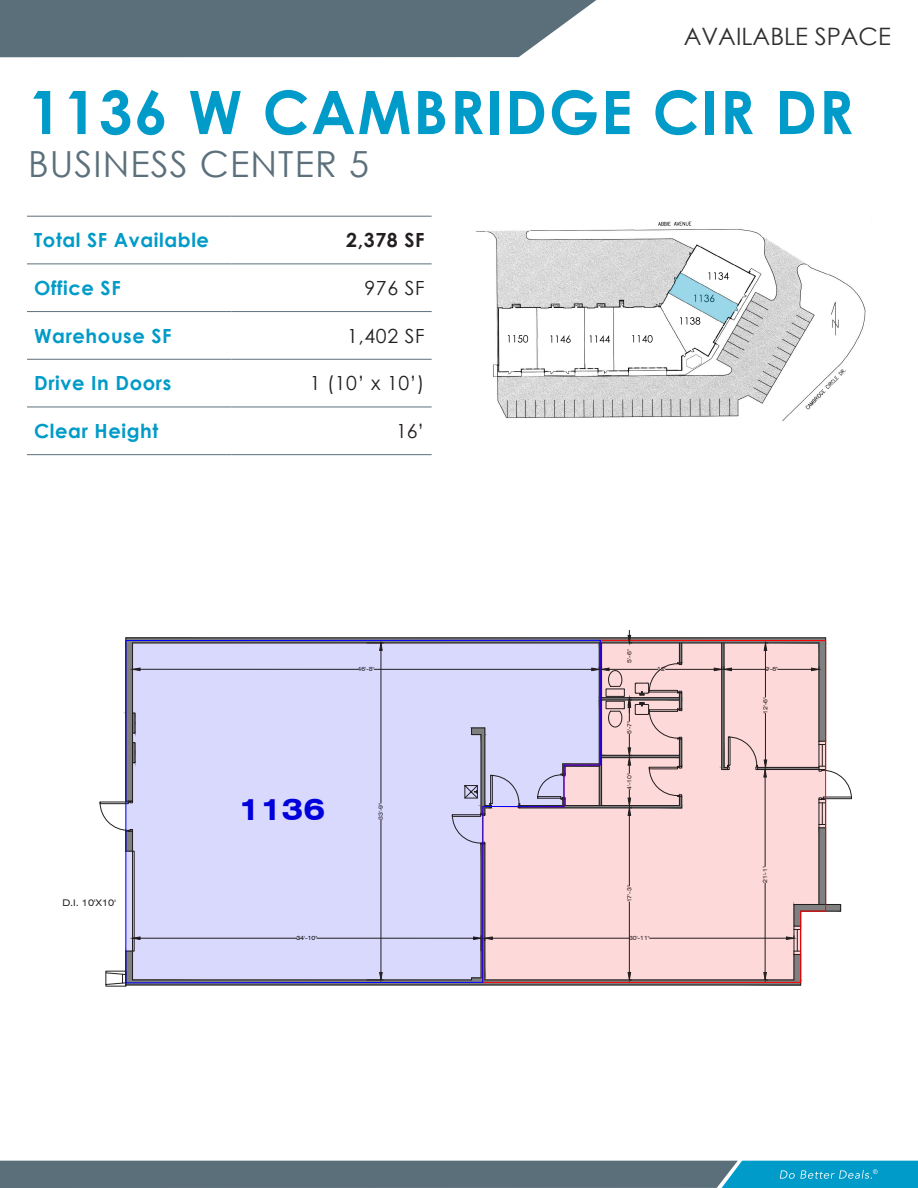
<style>
.page{position:relative;width:918px;height:1188px;background:#fff}
.page>*{position:absolute;margin:0;border:0;box-sizing:border-box;transform-origin:0 0}
.t1{font:700 60px "Century Gothic";letter-spacing:.03em;color:#009bc8}
.t2{font:36px "Century Gothic";letter-spacing:.03em;color:#5c707b}
.t3{font:700 expanded 29.55px "Swiss 721 BT";color:#00d}
.Bullets{font:24px "Century Gothic";color:#2e2f2f}
.t4{font:700 19.5px "Century Gothic";letter-spacing:.03em;color:#009bc8}
.t5{font:19.5px "Century Gothic";letter-spacing:.03em;color:#231f20}
.t6{font:700 19.5px "Century Gothic";color:#231f20}
.t7{font:expanded 9.15px "Swiss 721 BT";color:#231f20}
.t8{font:expanded 5.7px "Swiss 721 BT";color:#231f20}
.t9{font:expanded 5.7px "Swiss 721 BT";color:#000}
</style>
<div class="page">
<svg style="left:0;top:1161px;width:918px;height:27px;background:#4c798b"></svg>
<div style="left:0;top:0;width:596px;height:57px;background:#5b6f7b"></div>
<svg style="left:27px;top:263px;width:405px;height:144px"></svg>
<hr style="left:27px;top:216px;width:205px;height:1px;background:#5b6f7b">
<hr style="left:27px;top:264px;width:205px;height:1px;background:#5b6f7b">
<hr style="left:232px;top:264px;width:200px;height:1px;background:#5b6f7b">
<hr style="left:27px;top:311px;width:205px;height:1px;background:#5b6f7b">
<hr style="left:232px;top:311px;width:200px;height:1px;background:#5b6f7b">
<hr style="left:27px;top:359px;width:205px;height:1px;background:#5b6f7b">
<hr style="left:232px;top:359px;width:200px;height:1px;background:#5b6f7b">
<hr style="left:27px;top:407px;width:205px;height:1px;background:#5b6f7b">
<hr style="left:232px;top:407px;width:200px;height:1px;background:#5b6f7b">
<hr style="left:27px;top:454px;width:205px;height:1px;background:#5b6f7b">
<hr style="left:232px;top:454px;width:200px;height:1px;background:#5b6f7b">
<hr style="left:232px;top:216px;width:200px;height:1px;background:#5b6f7b">
<img style="left:476px;top:221px;width:390px;height:201px">
<svg style="left:99px;top:630px;width:753px;height:357px;background:#ded0e4"></svg>
<svg style="left:669px;top:273px;width:69px;height:50px"></svg>
<p class="Bullets" style="left:684px;top:20px;width:209px">AVAILABLE SPACE</p>
<p class="t1" style="left:28px;top:67px;width:827px">1136 W CAMBRIDGE CIR DR</p>
<p class="t2" style="left:28px;top:139px;width:342px">BUSINESS CENTER 5</p>
<p class="t4" style="left:34px;top:225px;width:176px">Total SF Available</p>
<p class="t6" style="left:346px;top:225px;width:80px">2,378 SF</p>
<p class="t4" style="left:34px;top:273px;width:88px">Office SF</p>
<p class="t5" style="left:365px;top:274px;width:61px">976 SF</p>
<p class="t4" style="left:34px;top:321px;width:139px">Warehouse SF</p>
<p class="t5" style="left:347px;top:322px;width:79px">1,402 SF</p>
<p class="t4" style="left:34px;top:369px;width:139px">Drive In Doors</p>
<p class="t5" style="left:310px;top:370px;width:116px">1 (10’ x 10’)</p>
<p class="t4" style="left:34px;top:416px;width:126px">Clear Height</p>
<p class="t5" style="left:396px;top:417px;width:30px">16’</p>
<p class="t8" style="left:626px;top:663px;width:14px;rotate:-90deg">5'-6"</p>
<p class="t8" style="left:357px;top:666px;width:18px">46'-8"</p>
<p class="t8" style="left:657px;top:666px;width:10px">12'</p>
<p class="t8" style="left:765px;top:666px;width:14px">9'-6"</p>
<h3 class="t7" style="left:62px;top:897px;width:55px">D.I. 10'X10'</h3>
<h3 class="t3" style="left:239px;top:792px;width:88px">1136</h3>
<p class="t8" style="left:378px;top:820px;width:18px;rotate:-90deg">33'-9"</p>
<p class="t8" style="left:626px;top:734px;width:14px;rotate:-90deg">5'-7"</p>
<p class="t8" style="left:626px;top:790px;width:18px;rotate:-90deg">4'-10"</p>
<p class="t8" style="left:626px;top:902px;width:18px;rotate:-90deg">17'-3"</p>
<p class="t9" style="left:296px;top:935px;width:22px">34'-10"</p>
<p class="t8" style="left:629px;top:935px;width:22px">30'-11"</p>
<p class="t8" style="left:762px;top:714px;width:18px;rotate:-90deg">12'-6"</p>
<p class="t8" style="left:762px;top:883px;width:18px;rotate:-90deg">21'-1"</p>
</div>
